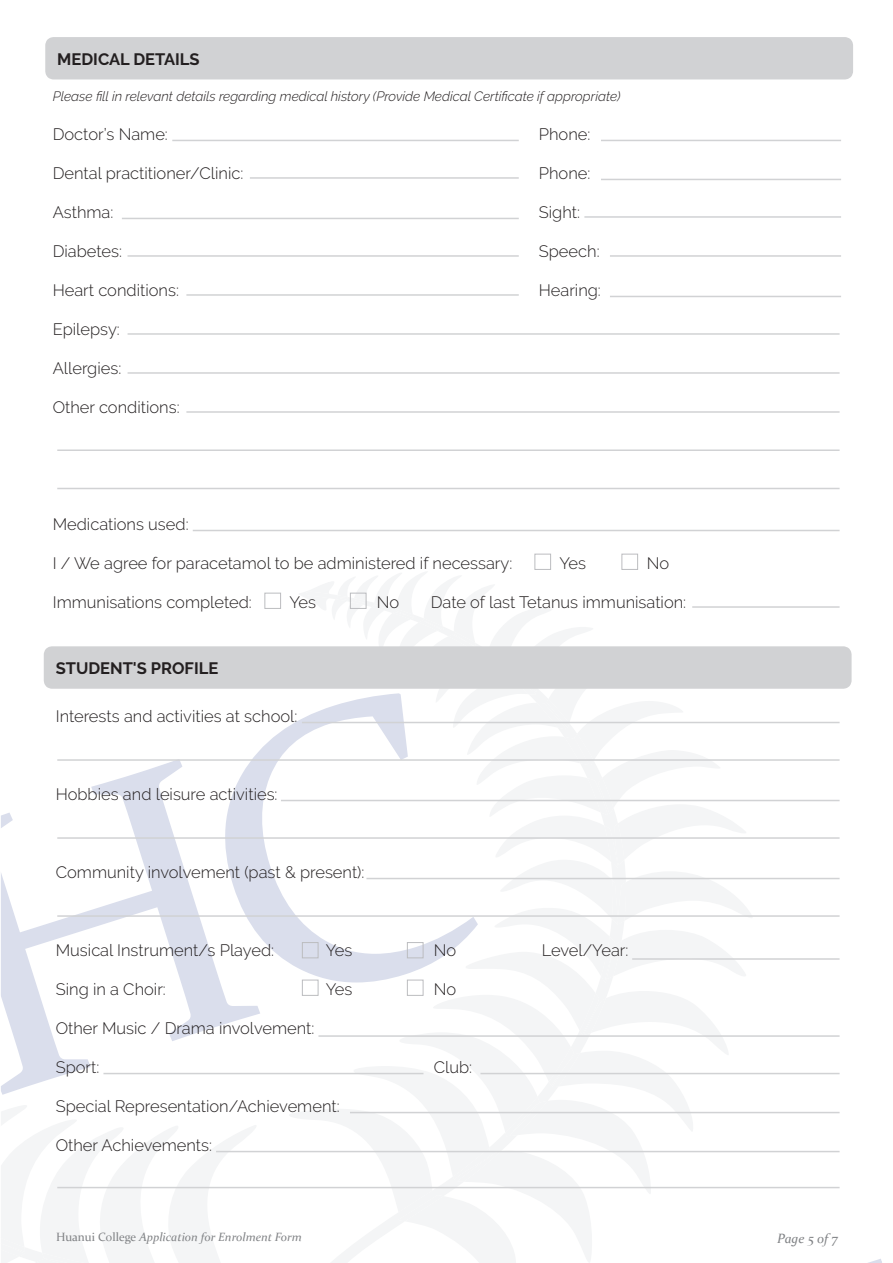
<style>
.page{position:relative;width:893px;height:1263px;background:#fff}
.page>*{position:absolute;margin:0;border:0;box-sizing:border-box;transform-origin:0 0}
.t1{font:300 16.5px "Raleway";color:#231f20}
.t2{font:700 16.5px "Raleway";color:#231f20}
.t3{font:italic 300 13.5px "Raleway";color:#231f20}
.t4{font:italic 13.5px "Constantia";color:#808285}
.t5{font:italic 12px "Constantia";color:#808285}
.s1{font-style:normal}
</style>
<div class="page">
<svg style="left:1px;top:1105px;width:258px;height:158px"></svg>
<svg style="left:1px;top:761px;width:259px;height:334px"></svg>
<svg style="left:220px;top:728px;width:66px;height:254px"></svg>
<svg style="left:868px;top:1259px;width:14px;height:4px"></svg>
<svg style="left:286px;top:572px;width:467px;height:691px"></svg>
<div style="left:51px;top:43px;width:796px;height:30px;background:#d1d2d4;border-radius:2px"></div>
<div style="left:45px;top:37px;width:808px;height:42px;border:12px solid #d1d2d4;border-radius:2px"></div>
<hr style="left:172px;top:140px;width:347px;height:1px;background:#d1d2d4">
<hr style="left:601px;top:140px;width:240px;height:1px;background:#d1d2d4">
<hr style="left:601px;top:179px;width:240px;height:1px;background:#d1d2d4">
<hr style="left:584px;top:216px;width:257px;height:2px;background:#d1d2d4">
<hr style="left:610px;top:255px;width:231px;height:2px;background:#d1d2d4">
<hr style="left:610px;top:296px;width:231px;height:1px;background:#d1d2d4">
<hr style="left:250px;top:177px;width:269px;height:2px;background:#d1d2d4">
<hr style="left:122px;top:218px;width:397px;height:1px;background:#d1d2d4">
<hr style="left:127px;top:255px;width:392px;height:2px;background:#d1d2d4">
<hr style="left:186px;top:294px;width:333px;height:2px;background:#d1d2d4">
<hr style="left:128px;top:333px;width:712px;height:2px;background:#d1d2d4">
<hr style="left:128px;top:372px;width:712px;height:2px;background:#d1d2d4">
<hr style="left:186px;top:411px;width:654px;height:2px;background:#d1d2d4">
<hr style="left:57px;top:449px;width:783px;height:2px;background:#d1d2d4">
<hr style="left:57px;top:488px;width:783px;height:1px;background:#d1d2d4">
<hr style="left:193px;top:530px;width:647px;height:1px;background:#d1d2d4">
<hr style="left:302px;top:722px;width:538px;height:1px;background:#d1d2d4">
<hr style="left:281px;top:800px;width:559px;height:1px;background:#d1d2d4">
<hr style="left:366px;top:878px;width:474px;height:1px;background:#d1d2d4">
<hr style="left:57px;top:759px;width:783px;height:2px;background:#d1d2d4">
<hr style="left:57px;top:837px;width:783px;height:2px;background:#d1d2d4">
<hr style="left:57px;top:915px;width:783px;height:2px;background:#d1d2d4">
<hr style="left:318px;top:1035px;width:522px;height:2px;background:#d1d2d4">
<hr style="left:103px;top:1073px;width:320px;height:1px;background:#d1d2d4">
<hr style="left:216px;top:1151px;width:624px;height:1px;background:#d1d2d4">
<hr style="left:57px;top:1187px;width:783px;height:1px;background:#d1d2d4">
<hr style="left:350px;top:1112px;width:490px;height:1px;background:#d1d2d4">
<hr style="left:480px;top:1073px;width:360px;height:1px;background:#d1d2d4">
<hr style="left:632px;top:958px;width:208px;height:2px;background:#d1d2d4">
<hr style="left:692px;top:606px;width:148px;height:2px;background:#d1d2d4">
<div style="left:264px;top:593px;width:17px;height:16px;border:1px solid #bcbdc0"></div>
<div style="left:350px;top:593px;width:16px;height:16px;border:1px solid #bcbdc0"></div>
<div style="left:621px;top:554px;width:17px;height:16px;border:1px solid #bcbdc0"></div>
<div style="left:534px;top:554px;width:17px;height:16px;border:1px solid #bcbdc0"></div>
<div style="left:50px;top:652px;width:796px;height:31px;background:#d1d2d4;border-radius:2px"></div>
<div style="left:44px;top:646px;width:808px;height:43px;border:12px solid #d1d2d4;border-radius:2px"></div>
<div style="left:407px;top:942px;width:16px;height:16px;border:1px solid #bcbdc0"></div>
<div style="left:407px;top:980px;width:16px;height:16px;border:1px solid #bcbdc0"></div>
<div style="left:302px;top:942px;width:16px;height:16px;border:1px solid #bcbdc0"></div>
<div style="left:302px;top:980px;width:16px;height:16px;border:1px solid #bcbdc0"></div>
<p class="t2" style="left:57px;top:49px;width:144px">MEDICAL DETAILS</p>
<p class="t3" style="left:53px;top:88px;width:569px">Please fill in relevant details regarding medical history (Provide Medical Certificate if appropriate)</p>
<p class="t1" style="left:53px;top:124px;width:117px">Doctor’s Name:</p>
<p class="t1" style="left:539px;top:124px;width:53px">Phone:</p>
<p class="t1" style="left:53px;top:164px;width:192px">Dental practitioner/Clinic:</p>
<p class="t1" style="left:539px;top:164px;width:53px">Phone:</p>
<p class="t1" style="left:53px;top:203px;width:62px">Asthma:</p>
<p class="t1" style="left:539px;top:203px;width:43px">Sight:</p>
<p class="t1" style="left:53px;top:242px;width:71px">Diabetes:</p>
<p class="t1" style="left:539px;top:242px;width:62px">Speech:</p>
<p class="t1" style="left:53px;top:281px;width:128px">Heart conditions:</p>
<p class="t1" style="left:539px;top:281px;width:64px">Hearing:</p>
<p class="t1" style="left:53px;top:320px;width:69px">Epilepsy:</p>
<p class="t1" style="left:53px;top:359px;width:70px">Allergies:</p>
<p class="t1" style="left:53px;top:398px;width:128px">Other conditions:</p>
<p class="t1" style="left:53px;top:515px;width:137px">Medications used:</p>
<p class="t1" style="left:53px;top:554px;width:461px">I / We agree for paracetamol to be administered if necessary:</p>
<p class="t1" style="left:559px;top:554px;width:28px">Yes</p>
<p class="t1" style="left:647px;top:554px;width:24px">No</p>
<p class="t1" style="left:53px;top:593px;width:201px">Immunisations completed:</p>
<p class="t1" style="left:289px;top:593px;width:28px">Yes</p>
<p class="t1" style="left:377px;top:593px;width:24px">No</p>
<p class="t1" style="left:431px;top:593px;width:257px">Date of last Tetanus immunisation:</p>
<p class="t2" style="left:56px;top:659px;width:164px">STUDENT'S PROFILE</p>
<p class="t1" style="left:56px;top:706px;width:243px">Interests and activities at school:</p>
<p class="t1" style="left:56px;top:784px;width:223px">Hobbies and leisure activities:</p>
<p class="t1" style="left:56px;top:862px;width:310px">Community involvement (past &amp; present):</p>
<p class="t1" style="left:56px;top:940px;width:220px">Musical Instrument/s Played:</p>
<p class="t1" style="left:326px;top:940px;width:28px">Yes</p>
<p class="t1" style="left:434px;top:940px;width:24px">No</p>
<p class="t1" style="left:542px;top:940px;width:88px">Level/Year:</p>
<p class="t1" style="left:56px;top:979px;width:112px">Sing in a Choir:</p>
<p class="t1" style="left:326px;top:979px;width:28px">Yes</p>
<p class="t1" style="left:434px;top:979px;width:24px">No</p>
<p class="t1" style="left:56px;top:1018px;width:260px">Other Music / Drama involvement:</p>
<p class="t1" style="left:56px;top:1057px;width:45px">Sport:</p>
<p class="t1" style="left:434px;top:1057px;width:40px">Club:</p>
<p class="t1" style="left:56px;top:1096px;width:285px">Special Representation/Achievement:</p>
<p class="t1" style="left:56px;top:1135px;width:158px">Other Achievements:</p>
<p class="t5" style="left:56px;top:1228px;width:247px"><span class="s1">Huanui College</span> Application for Enrolment Form</p>
<p class="t4" style="left:777px;top:1229px;width:62px">Page 5 of 7</p>
</div>
